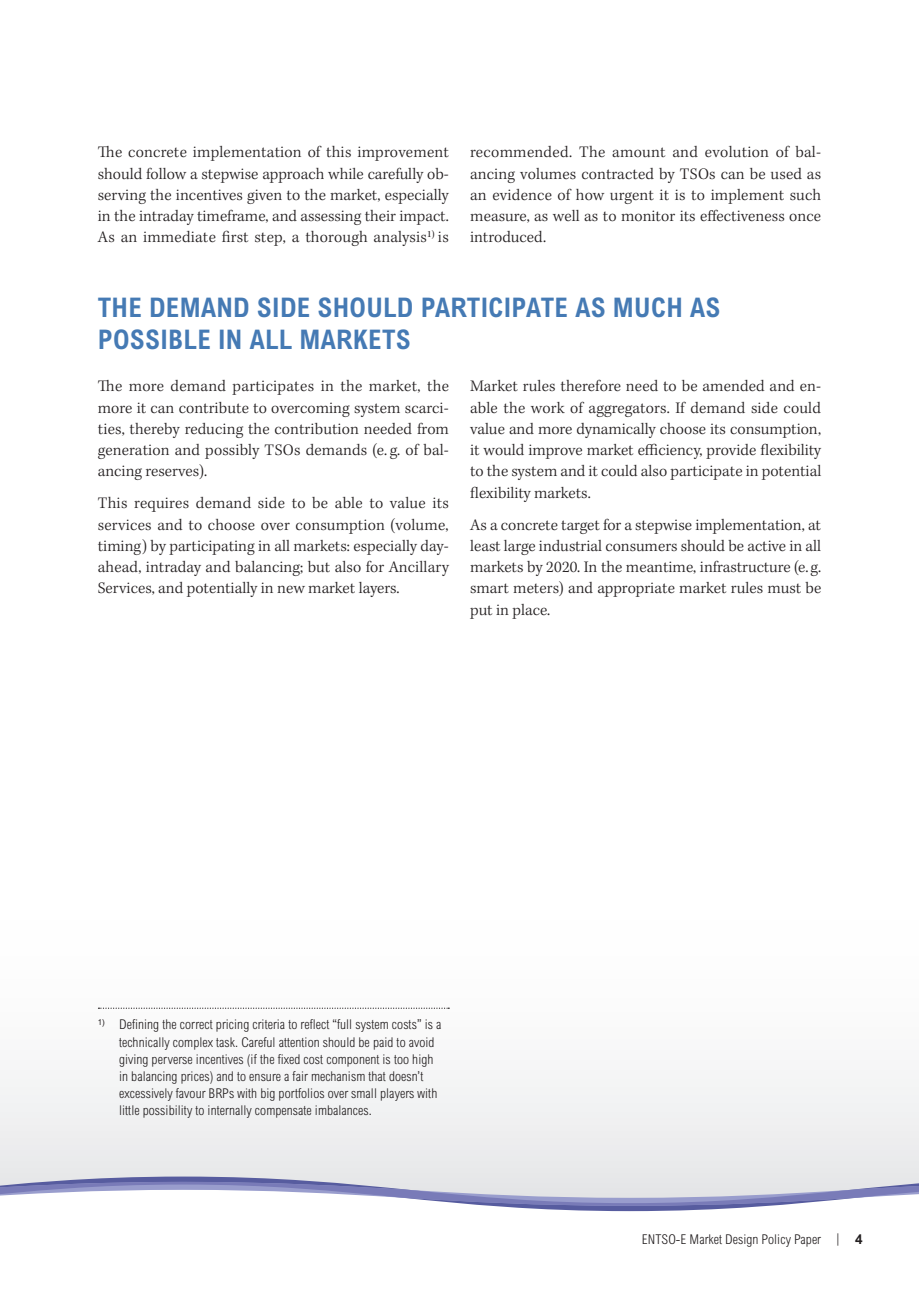
<style>
.page{position:relative;width:919px;height:1289px;background:#fff}
.page>*{position:absolute;margin:0;border:0;box-sizing:border-box;transform-origin:0 0}
.t1{font:700 condensed 27px/32px "Arial MT Std";letter-spacing:.01em;color:#457ab4}
.t2{font:300 16.5px/21.3px "Kepler Std";letter-spacing:.005em;color:#231f20;text-align:justify}
.t3{font:300 condensed 13.5px/17px "Arial MT Std";letter-spacing:.005em;color:#231f20}
.s1{font-weight:700;font-stretch:normal}
</style>
<div class="page">
<svg style="left:0;top:1007px;width:918px;height:169px"></svg>
<svg style="left:0;top:1176px;width:918px;height:35px"></svg>
<svg style="left:98px;top:1007px;width:351px;height:1px"></svg>
<p class="t2" style="left:98px;top:142px;width:352px">The concrete implementation of this improvement should follow a stepwise approach while carefully ob&shy;serving the incentives given to the market, especially in the intraday timeframe, and assessing their impact.<br>As an immediate first step, a thorough analysis<sup>1)</sup> is</p>
<p class="t2" style="left:470px;top:142px;width:352px">recommended. The amount and evolution of bal&shy;ancing volumes contracted by TSOs can be used as an evidence of how urgent it is to implement such measure, as well as to monitor its effectiveness once introduced.</p>
<h1 class="t1" style="left:98px;top:291px;width:624px">THE DEMAND SIDE SHOULD PARTICIPATE AS MUCH AS<br>POSSIBLE IN ALL MARKETS</h1>
<p class="t2" style="left:98px;top:376px;width:352px">The more demand participates in the market, the more it can contribute to overcoming system scarci&shy;ties, thereby reducing the contribution needed from generation and possibly TSOs demands (e. g. of bal&shy;ancing reserves).</p>
<p class="t2" style="left:98px;top:493px;width:352px">This requires demand side to be able to value its services and to choose over consumption (volume, timing) by participating in all markets: especially day&shy;ahead, intraday and balancing; but also for Ancillary Services, and potentially in new market layers.</p>
<p class="t2" style="left:470px;top:376px;width:352px">Market rules therefore need to be amended and en&shy;able the work of aggregators. If demand side could value and more dynamically choose its consumption, it would improve market efficiency, provide flexibility to the system and it could also participate in potential flexibility markets.</p>
<p class="t2" style="left:470px;top:514px;width:352px">As a concrete target for a stepwise implementation, at least large industrial consumers should be active in all markets by 2020. In the meantime, infrastructure (e. g. smart meters) and appropriate market rules must be put in place.</p>
<p class="t3" style="left:119px;top:1016px;width:324px;text-indent:-21px"><sup>1)</sup> Defining the correct pricing criteria to reflect “full system costs” is a technically complex task. Careful attention should be paid to avoid giving perverse incentives (if the fixed cost component is too high in balancing prices) and to ensure a fair mechanism that doesn’t excessively favour BRPs with big portfolios over small players with little possibility to internally compensate imbalances.</p>
<p class="t3" style="left:641px;top:1230px;width:222px">ENTSO-E Market Design Policy Paper | <span class="s1">4</span></p>
</div>
